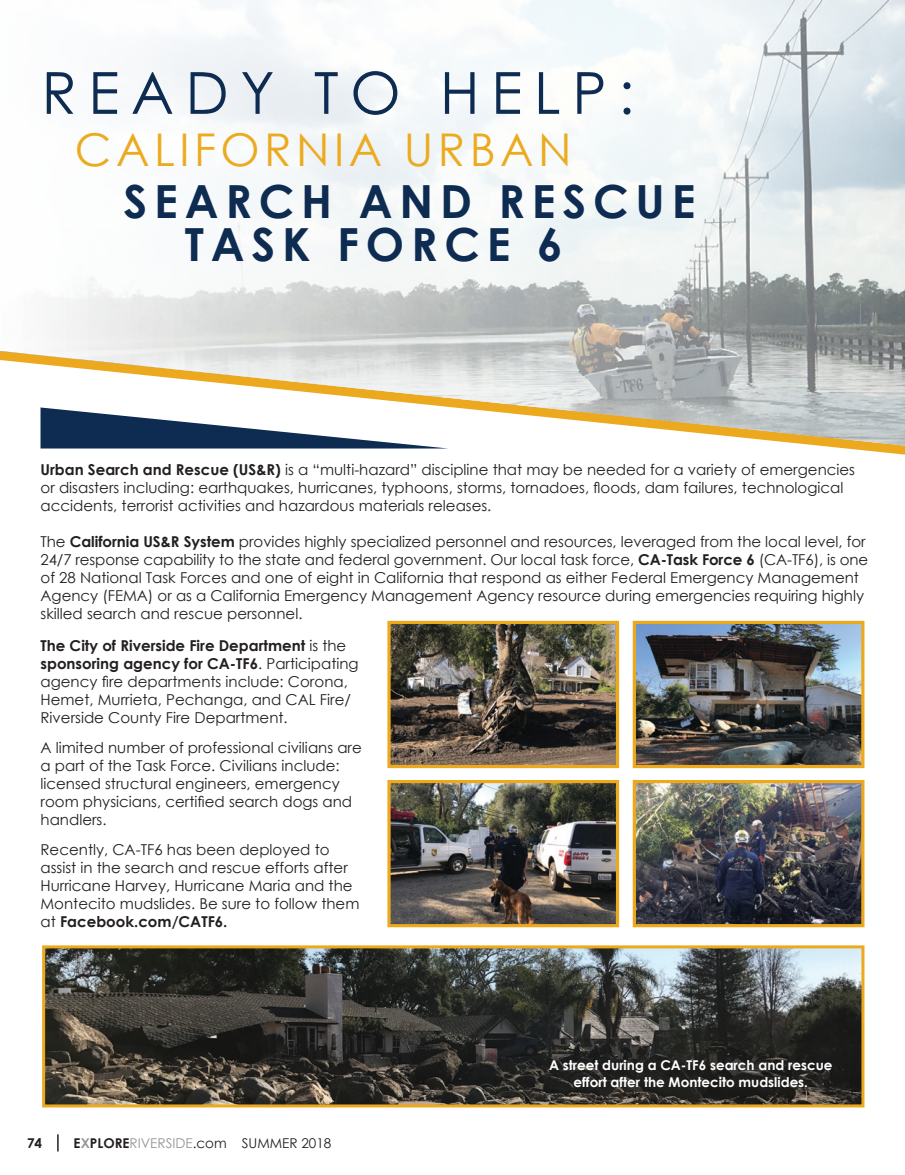
<style>
.page{position:relative;width:905px;height:1175px;background:#fff}
.page>*{position:absolute;margin:0;border:0;box-sizing:border-box;transform-origin:0 0}
.t1{font:58.05px "Century Gothic";letter-spacing:.2em;color:#0e2b51}
.t2{font:700 45.6px/43.5px "Century Gothic";letter-spacing:.15em;color:#0e2b51}
.t3{font:45.15px "Century Gothic";letter-spacing:.1em;color:#ecaa1f}
.t4{font:15px/18px "Century Gothic";color:#231f20}
.t5{font:700 13.5px/16.2px "Century Gothic";color:#fff;text-align:center}
.t6{font:13.5px "Century Gothic";color:#231f20}
.t7{font:700 13.5px "Century Gothic";color:#231f20}
.s1{font-weight:700}
.s2{font-weight:700;color:#939598}
.s3{color:#939598}
</style>
<div class="page">
<svg style="left:0;top:0;width:904px;height:455px"></svg>
<svg style="left:57px;top:1134px;width:2px;height:17px"></svg>
<svg style="left:40px;top:407px;width:408px;height:41px"></svg>
<img style="left:46px;top:949px;width:814px;height:154px">
<div style="left:42px;top:945px;width:822px;height:162px;border:3px solid #eda91e"></div>
<img style="left:636px;top:625px;width:224px;height:139px">
<div style="left:632px;top:621px;width:232px;height:147px;border:3px solid #eda91e"></div>
<img style="left:391px;top:625px;width:224px;height:139px">
<div style="left:387px;top:621px;width:232px;height:147px;border:3px solid #eda91e"></div>
<img style="left:636px;top:784px;width:224px;height:139px">
<div style="left:632px;top:780px;width:232px;height:147px;border:3px solid #eda91e"></div>
<img style="left:391px;top:784px;width:224px;height:139px">
<div style="left:387px;top:780px;width:232px;height:147px;border:3px solid #eda91e"></div>
<h1 class="t1" style="left:41px;top:52px;width:594px">READY TO HELP:</h1>
<h3 class="t3" style="left:75px;top:118px;width:498px">CALIFORNIA URBAN</h3>
<h2 class="t2" style="left:185px;top:177px;width:512px;text-indent:-61px">SEARCH AND RESCUE<br>TASK FORCE 6</h2>
<p class="t4" style="left:40px;top:460px;width:816px"><span class="s1">Urban Search and Rescue (US&amp;R)</span> is a “multi-hazard” discipline that may be needed for a variety of emergencies or disasters including: earthquakes, hurricanes, typhoons, storms, tornadoes, floods, dam failures, technological accidents, terrorist activities and hazardous materials releases.</p>
<p class="t4" style="left:40px;top:532px;width:829px">The <span class="s1">California US&amp;R System</span> provides highly specialized personnel and resources, leveraged from the local level, for 24/7 response capability to the state and federal government. Our local task force, <span class="s1">CA-Task Force 6</span> (CA-TF6), is one of 28 National Task Forces and one of eight in California that respond as either Federal Emergency Management Agency (FEMA) or as a California Emergency Management Agency resource during emergencies requiring highly skilled search and rescue personnel.</p>
<p class="t4" style="left:40px;top:636px;width:320px"><span class="s1">The City of Riverside Fire Department</span> is the <span class="s1">sponsoring agency for CA-TF6</span>. Participating agency fire departments include: Corona, Hemet, Murrieta, Pechanga, and CAL Fire/ Riverside County Fire Department.</p>
<p class="t4" style="left:40px;top:738px;width:323px">A limited number of professional civilians are a part of the Task Force. Civilians include: licensed structural engineers, emergency room physicians, certified search dogs and handlers.</p>
<p class="t4" style="left:40px;top:840px;width:320px">Recently, CA-TF6 has been deployed to assist in the search and rescue efforts after Hurricane Harvey, Hurricane Maria and the Montecito mudslides. Be sure to follow them at <span class="s1">Facebook.com/CATF6.</span></p>
<p class="t7" style="left:27px;top:1132px;width:17px">74</p>
<p class="t6" style="left:74px;top:1133px;width:259px"><span class="s1">E</span><span class="s2">X</span><span class="s1">PLORE</span><span class="s3">RIVERSIDE</span>.com SUMMER 2018</p>
<p class="t5" style="left:549px;top:1056px;width:285px">A street during a CA-TF6 search and rescue effort after the Montecito mudslides.</p>
</div>
